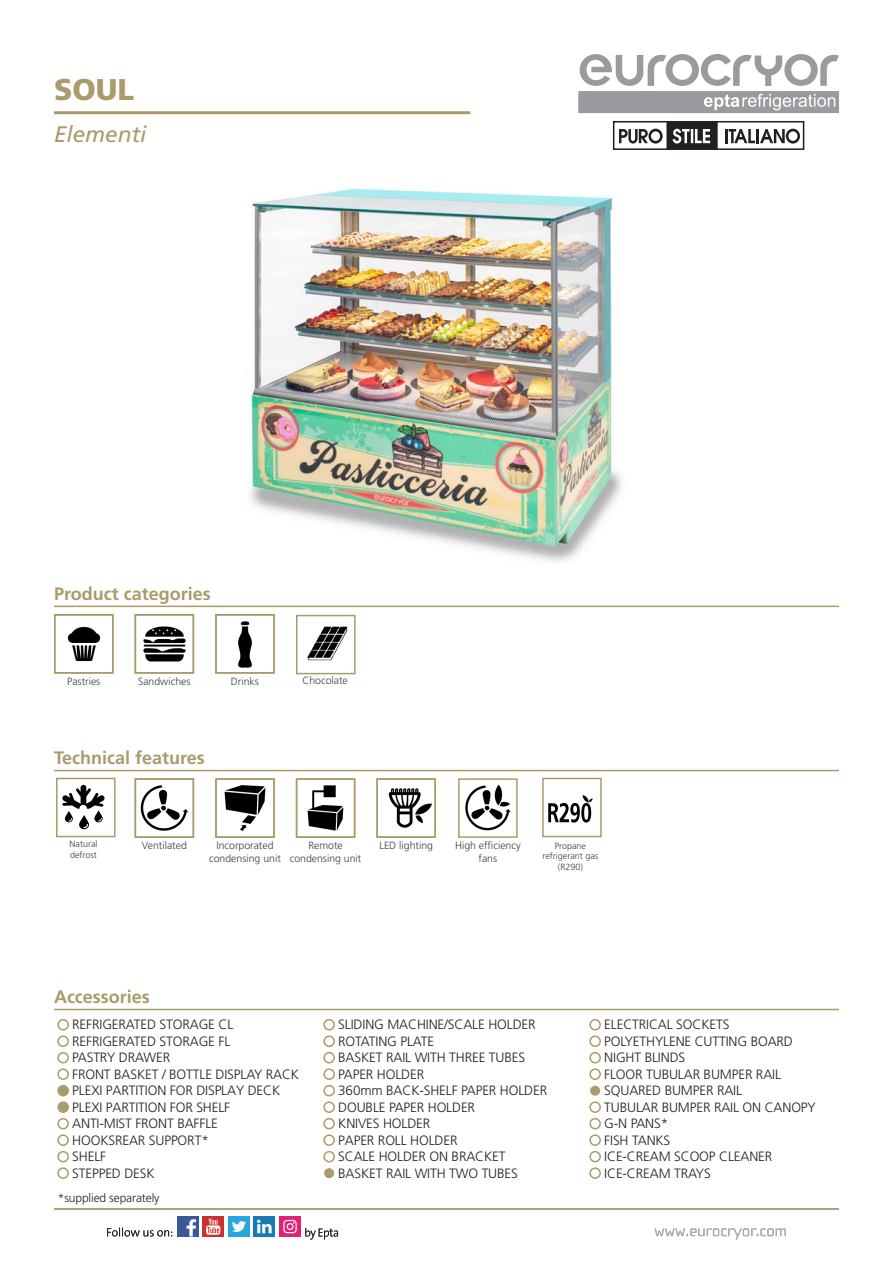
<style>
.page{position:relative;width:893px;height:1263px;background:#fff}
.page>*{position:absolute;margin:0;border:0;box-sizing:border-box;transform-origin:0 0}
.t1{font:900 30px "Frutiger LT Std";color:#aa9b6a}
.t2{font:italic 22.5px "Frutiger LT Std";color:#aa9b6a}
.t3{font:700 18px "Frutiger LT Std";color:#aa9b6a}
.t4{font:300 13.5px/16.5px "Frutiger LT Std";letter-spacing:-.01em;color:#231f20}
.t5{font:300 12px "Frutiger LT Std";letter-spacing:-.01em;color:#231f20}
.t6{font:300 10.5px/12.6px "Frutiger LT Std";color:#3e3e3f;text-align:center}
.t7{font:300 9px/10.8px "Frutiger LT Std";color:#3c3c3b;text-align:center}
</style>
<div class="page">
<hr style="left:54px;top:1009px;width:785px;height:1px;background:#aa9b6a">
<div style="left:57px;top:1019px;width:12px;height:11px;border:2px solid #aa9b6a;border-radius:50%"></div>
<div style="left:57px;top:1035px;width:12px;height:12px;border:2px solid #aa9b6a;border-radius:50%"></div>
<div style="left:57px;top:1052px;width:12px;height:11px;border:2px solid #aa9b6a;border-radius:50%"></div>
<div style="left:57px;top:1068px;width:12px;height:12px;border:2px solid #aa9b6a;border-radius:50%"></div>
<hr style="left:54px;top:111px;width:416px;height:3px;background:#aa9b6a">
<svg style="left:578px;top:54px;width:261px;height:59px"></svg>
<hr style="left:54px;top:606px;width:785px;height:1px;background:#aa9b6a">
<hr style="left:54px;top:770px;width:785px;height:1px;background:#aa9b6a">
<div style="left:613px;top:121px;width:191px;height:29px;border:2px solid #231f20"></div>
<svg style="left:619px;top:121px;width:99px;height:29px"></svg>
<svg style="left:725px;top:129px;width:75px;height:15px"></svg>
<div style="left:589px;top:1035px;width:12px;height:12px;border:2px solid #aa9b6a;border-radius:50%"></div>
<div style="left:589px;top:1052px;width:12px;height:11px;border:2px solid #aa9b6a;border-radius:50%"></div>
<div style="left:589px;top:1118px;width:12px;height:11px;border:2px solid #aa9b6a;border-radius:50%"></div>
<div style="left:589px;top:1134px;width:12px;height:12px;border:2px solid #aa9b6a;border-radius:50%"></div>
<div style="left:589px;top:1151px;width:12px;height:11px;border:2px solid #aa9b6a;border-radius:50%"></div>
<div style="left:589px;top:1167px;width:12px;height:12px;border:2px solid #aa9b6a;border-radius:50%"></div>
<div style="left:323px;top:1019px;width:12px;height:11px;border:2px solid #aa9b6a;border-radius:50%"></div>
<div style="left:323px;top:1035px;width:12px;height:12px;border:2px solid #aa9b6a;border-radius:50%"></div>
<div style="left:323px;top:1052px;width:12px;height:11px;border:2px solid #aa9b6a;border-radius:50%"></div>
<div style="left:323px;top:1068px;width:12px;height:12px;border:2px solid #aa9b6a;border-radius:50%"></div>
<div style="left:323px;top:1085px;width:12px;height:11px;border:2px solid #aa9b6a;border-radius:50%"></div>
<div style="left:323px;top:1101px;width:12px;height:12px;border:2px solid #aa9b6a;border-radius:50%"></div>
<div style="left:323px;top:1118px;width:12px;height:11px;border:2px solid #aa9b6a;border-radius:50%"></div>
<div style="left:323px;top:1134px;width:12px;height:12px;border:2px solid #aa9b6a;border-radius:50%"></div>
<div style="left:323px;top:1151px;width:12px;height:11px;border:2px solid #aa9b6a;border-radius:50%"></div>
<div style="left:57px;top:1085px;width:12px;height:11px;border:2px solid #aa9b6a;border-radius:50%"></div>
<div style="left:57px;top:1101px;width:12px;height:12px;border:2px solid #aa9b6a;border-radius:50%"></div>
<div style="left:57px;top:1118px;width:12px;height:11px;border:2px solid #aa9b6a;border-radius:50%"></div>
<div style="left:57px;top:1134px;width:12px;height:12px;border:2px solid #aa9b6a;border-radius:50%"></div>
<div style="left:57px;top:1151px;width:12px;height:11px;border:2px solid #aa9b6a;border-radius:50%"></div>
<div style="left:57px;top:1167px;width:12px;height:12px;border:2px solid #aa9b6a;border-radius:50%"></div>
<div style="left:589px;top:1019px;width:12px;height:11px;border:2px solid #aa9b6a;border-radius:50%"></div>
<div style="left:589px;top:1101px;width:12px;height:12px;border:2px solid #aa9b6a;border-radius:50%"></div>
<div style="left:590px;top:1086px;width:10px;height:10px;background:#aa9b6a;border-radius:50%"></div>
<div style="left:589px;top:1068px;width:12px;height:12px;border:2px solid #aa9b6a;border-radius:50%"></div>
<div style="left:324px;top:1168px;width:10px;height:10px;background:#aa9b6a;border-radius:50%"></div>
<hr style="left:54px;top:1208px;width:785px;height:2px;background:#aa9b6a">
<svg style="left:655px;top:1228px;width:131px;height:12px"></svg>
<div style="left:203px;top:1216px;width:21px;height:21px;background:#ce312c"></div>
<svg style="left:206px;top:1218px;width:14px;height:17px"></svg>
<div style="left:177px;top:1216px;width:21px;height:21px;background:#395a99"></div>
<svg style="left:187px;top:1219px;width:9px;height:17px"></svg>
<div style="left:254px;top:1216px;width:21px;height:21px;background:#177bb5"></div>
<svg style="left:257px;top:1220px;width:15px;height:13px"></svg>
<div style="left:228px;top:1216px;width:22px;height:21px;background:#28a7df"></div>
<svg style="left:232px;top:1221px;width:14px;height:11px"></svg>
<svg style="left:107px;top:1227px;width:65px;height:9px"></svg>
<svg style="left:305px;top:1228px;width:33px;height:11px"></svg>
<div style="left:279px;top:1216px;width:22px;height:21px;background:#e02174"></div>
<svg style="left:283px;top:1220px;width:14px;height:13px"></svg>
<img style="left:140px;top:785px;width:49px;height:46px">
<img style="left:224px;top:785px;width:42px;height:46px">
<img style="left:307px;top:785px;width:37px;height:46px">
<img style="left:388px;top:788px;width:44px;height:40px">
<div style="left:135px;top:778px;width:59px;height:60px;border:2px solid #aa9b6a"></div>
<div style="left:215px;top:778px;width:60px;height:60px;border:2px solid #aa9b6a"></div>
<div style="left:296px;top:778px;width:59px;height:60px;border:2px solid #aa9b6a"></div>
<div style="left:376px;top:778px;width:60px;height:60px;border:2px solid #aa9b6a"></div>
<img style="left:67px;top:626px;width:34px;height:36px">
<img style="left:143px;top:626px;width:43px;height:36px">
<img style="left:238px;top:621px;width:14px;height:47px">
<div style="left:215px;top:614px;width:60px;height:60px;border:2px solid #aa9b6a"></div>
<div style="left:135px;top:614px;width:59px;height:60px;border:2px solid #aa9b6a"></div>
<div style="left:54px;top:614px;width:60px;height:60px;border:2px solid #aa9b6a"></div>
<img style="left:248px;top:188px;width:374px;height:374px">
<div style="left:458px;top:778px;width:60px;height:60px;border:2px solid #aa9b6a"></div>
<svg style="left:548px;top:795px;width:45px;height:27px"></svg>
<img style="left:459px;top:779px;width:58px;height:58px">
<div style="left:542px;top:778px;width:60px;height:59px;border:2px solid #aa9b6a"></div>
<div style="left:56px;top:778px;width:60px;height:59px;border:2px solid #aa9b6a"></div>
<svg style="left:62px;top:785px;width:43px;height:44px"></svg>
<img style="left:307px;top:626px;width:41px;height:35px">
<div style="left:296px;top:615px;width:60px;height:59px;border:2px solid #aa9b6a"></div>
<div style="left:59px;top:1085px;width:10px;height:10px;background:#aa9b6a;border-radius:50%"></div>
<div style="left:59px;top:1102px;width:10px;height:10px;background:#aa9b6a;border-radius:50%"></div>
<h1 class="t1" style="left:54px;top:72px;width:82px">SOUL</h1>
<h2 class="t2" style="left:54px;top:121px;width:94px">Elementi</h2>
<h3 class="t3" style="left:54px;top:583px;width:158px">Product categories</h3>
<p class="t6" style="left:67px;top:675px;width:35px">Pastries</p>
<p class="t6" style="left:138px;top:675px;width:54px">Sandwiches</p>
<p class="t6" style="left:231px;top:675px;width:30px">Drinks</p>
<h3 class="t3" style="left:54px;top:747px;width:152px">Technical features</h3>
<p class="t6" style="left:302px;top:674px;width:47px">Chocolate</p>
<p class="t7" style="left:70px;top:838px;width:29px;text-align:left">Natural defrost</p>
<p class="t6" style="left:142px;top:839px;width:46px">Ventilated</p>
<p class="t6" style="left:209px;top:839px;width:73px">Incorporated condensing unit</p>
<p class="t6" style="left:290px;top:839px;width:73px">Remote condensing unit</p>
<p class="t6" style="left:379px;top:839px;width:55px">LED lighting</p>
<p class="t6" style="left:455px;top:839px;width:67px">High efficiency fans</p>
<p class="t7" style="left:542px;top:840px;width:57px">Propane refrigerant gas (R290)</p>
<h3 class="t3" style="left:54px;top:986px;width:97px">Accessories</h3>
<p class="t4" style="left:72px;top:1016px;width:228px">REFRIGERATED STORAGE CL<br>REFRIGERATED STORAGE FL<br>PASTRY DRAWER<br>FRONT BASKET / BOTTLE DISPLAY RACK<br>PLEXI PARTITION FOR DISPLAY DECK<br>PLEXI PARTITION FOR SHELF<br>ANTI-MIST FRONT BAFFLE<br>HOOKSREAR SUPPORT*<br>SHELF<br>STEPPED DESK</p>
<p class="t4" style="left:338px;top:1016px;width:211px">SLIDING MACHINE/SCALE HOLDER<br>ROTATING PLATE<br>BASKET RAIL WITH THREE TUBES<br>PAPER HOLDER<br>360mm BACK-SHELF PAPER HOLDER<br>DOUBLE PAPER HOLDER<br>KNIVES HOLDER<br>PAPER ROLL HOLDER<br>SCALE HOLDER ON BRACKET<br>BASKET RAIL WITH TWO TUBES</p>
<p class="t4" style="left:604px;top:1016px;width:213px">ELECTRICAL SOCKETS<br>POLYETHYLENE CUTTING BOARD<br>NIGHT BLINDS<br>FLOOR TUBULAR BUMPER RAIL<br>SQUARED BUMPER RAIL<br>TUBULAR BUMPER RAIL ON CANOPY<br>G-N PANS*<br>FISH TANKS<br>ICE-CREAM SCOOP CLEANER<br>ICE-CREAM TRAYS</p>
<p class="t5" style="left:58px;top:1191px;width:103px">*supplied separately</p>
</div>
